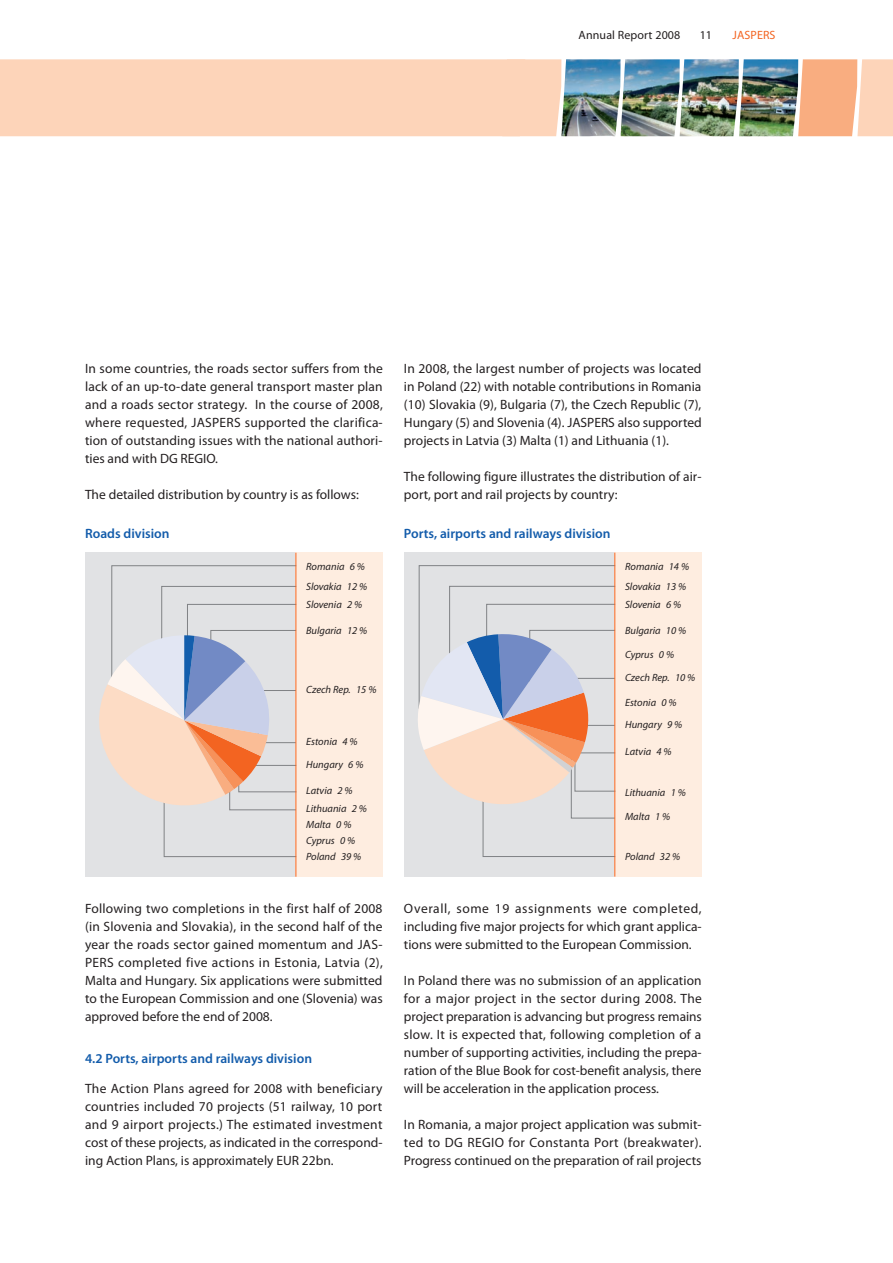
<style>
.page{position:relative;width:893px;height:1263px;background:#fff}
.page>*{position:absolute;margin:0;border:0;box-sizing:border-box;transform-origin:0 0}
._04_TEXTE_COURANT{font:13.5px/18px "Myriad Pro";color:#231f20;text-align:justify}
._03_TEXTE_SS_TITRE{font:600 13.5px "Myriad Pro";color:#135cab}
.t1{font:12px "Myriad Pro";letter-spacing:.01em;color:#231f20}
.t2{font:12px "Myriad Pro";letter-spacing:.01em;color:#f36421}
.t3{font:italic 10.5px/20.7px "Myriad Pro";color:#231f20}
</style>
<div class="page">
<img style="left:0;top:59px;width:893px;height:77px">
<div style="left:85px;top:553px;width:298px;height:324px;background:#e1e2e4"></div>
<div style="left:296px;top:553px;width:87px;height:324px;background:#feede0"></div>
<hr style="left:296px;top:553px;width:1px;height:324px;background:#f36421">
<svg style="left:99px;top:565px;width:198px;height:292px"></svg>
<div style="left:404px;top:553px;width:298px;height:324px;background:#e1e2e4"></div>
<div style="left:614px;top:553px;width:88px;height:324px;background:#feede0"></div>
<hr style="left:614px;top:553px;width:1px;height:324px;background:#f36421">
<svg style="left:418px;top:565px;width:198px;height:292px"></svg>
<p class="t1" style="left:579px;top:27px;width:103px">Annual Report 2008</p>
<p class="t1" style="left:700px;top:27px;width:14px">11</p>
<p class="t2" style="left:732px;top:27px;width:45px">JASPERS</p>
<p class="_04_TEXTE_COURANT" style="left:85px;top:359px;width:299px">In some countries, the roads sector suffers from the lack of an up-to-date general transport master plan and a roads sector strategy. In the course of 2008, where requested, JASPERS supported the clarifica&shy;tion of outstanding issues with the national authori&shy;ties and with DG REGIO.</p>
<p class="_04_TEXTE_COURANT" style="left:85px;top:485px;width:275px">The detailed distribution by country is as follows:</p>
<p class="_03_TEXTE_SS_TITRE" style="left:85px;top:525px;width:86px">Roads division</p>
<p class="t3" style="left:306px;top:556px;width:63px">Romania 6 %<br>Slovakia 12 %</p>
<p class="t3" style="left:306px;top:594px;width:58px">Slovenia 2 %</p>
<p class="t3" style="left:306px;top:620px;width:63px">Bulgaria 12 %</p>
<p class="t3" style="left:306px;top:679px;width:72px">Czech Rep. 15 %</p>
<p class="t3" style="left:306px;top:731px;width:53px">Estonia 4 %</p>
<p class="t3" style="left:306px;top:754px;width:59px">Hungary 6 %</p>
<p class="t3" style="left:306px;top:780px;width:48px">Latvia 2 %</p>
<p class="t3" style="left:306px;top:801px;width:62px;line-height:15.9px">Lithuania 2 %<br>Malta 0 %<br>Cyprus 0 %</p>
<p class="t3" style="left:306px;top:846px;width:57px">Poland 39 %</p>
<p class="_04_TEXTE_COURANT" style="left:85px;top:899px;width:299px">Following two completions in the first half of 2008 (in Slovenia and Slovakia), in the second half of the year the roads sector gained momentum and JAS-PERS completed five actions in Estonia, Latvia (2), Malta and Hungary. Six applications were submitted to the European Commission and one (Slovenia) was approved before the end of 2008.</p>
<p class="_03_TEXTE_SS_TITRE" style="left:85px;top:1049px;width:228px">4.2 Ports, airports and railways division</p>
<p class="_04_TEXTE_COURANT" style="left:85px;top:1079px;width:299px">The Action Plans agreed for 2008 with beneficiary countries included 70 projects (51 railway, 10 port and 9 airport projects.) The estimated investment cost of these projects, as indicated in the correspond&shy;ing Action Plans, is approximately EUR 22bn.</p>
<p class="_04_TEXTE_COURANT" style="left:404px;top:359px;width:299px">In 2008, the largest number of projects was located in Poland (22) with notable contributions in Romania (10) Slovakia (9), Bulgaria (7), the Czech Republic (7), Hungary (5) and Slovenia (4). JASPERS also supported projects in Latvia (3) Malta (1) and Lithuania (1).</p>
<p class="_04_TEXTE_COURANT" style="left:404px;top:467px;width:299px">The following figure illustrates the distribution of air&shy;port, port and rail projects by country:</p>
<p class="_03_TEXTE_SS_TITRE" style="left:404px;top:525px;width:208px">Ports, airports and railways division</p>
<p class="t3" style="left:625px;top:555px;width:66px">Romania 14 %<br>Slovakia 13 %</p>
<p class="t3" style="left:625px;top:594px;width:58px">Slovenia 6 %</p>
<p class="t3" style="left:625px;top:620px;width:63px">Bulgaria 10 %</p>
<p class="t3" style="left:625px;top:667px;width:72px">Czech Rep. 10 %</p>
<p class="t3" style="left:625px;top:644px;width:51px">Cyprus 0 %</p>
<p class="t3" style="left:625px;top:692px;width:53px">Estonia 0 %</p>
<p class="t3" style="left:625px;top:714px;width:59px">Hungary 9 %</p>
<p class="t3" style="left:625px;top:741px;width:48px">Latvia 4 %</p>
<p class="t3" style="left:625px;top:782px;width:62px">Lithuania 1 %</p>
<p class="t3" style="left:625px;top:806px;width:47px">Malta 1 %</p>
<p class="t3" style="left:625px;top:846px;width:57px">Poland 32 %</p>
<p class="_04_TEXTE_COURANT" style="left:404px;top:899px;width:299px">Overall, some 19 assignments were completed, including five major projects for which grant applica&shy;tions were submitted to the European Commission.</p>
<p class="_04_TEXTE_COURANT" style="left:404px;top:971px;width:299px">In Poland there was no submission of an application for a major project in the sector during 2008. The project preparation is advancing but progress remains slow. It is expected that, following completion of a number of supporting activities, including the prepa&shy;ration of the Blue Book for cost-benefit analysis, there will be acceleration in the application process.</p>
<p class="_04_TEXTE_COURANT" style="left:404px;top:1115px;width:299px">In Romania, a major project application was submit&shy;ted to DG REGIO for Constanta Port (breakwater).<br>Progress continued on the preparation of rail projects</p>
</div>
